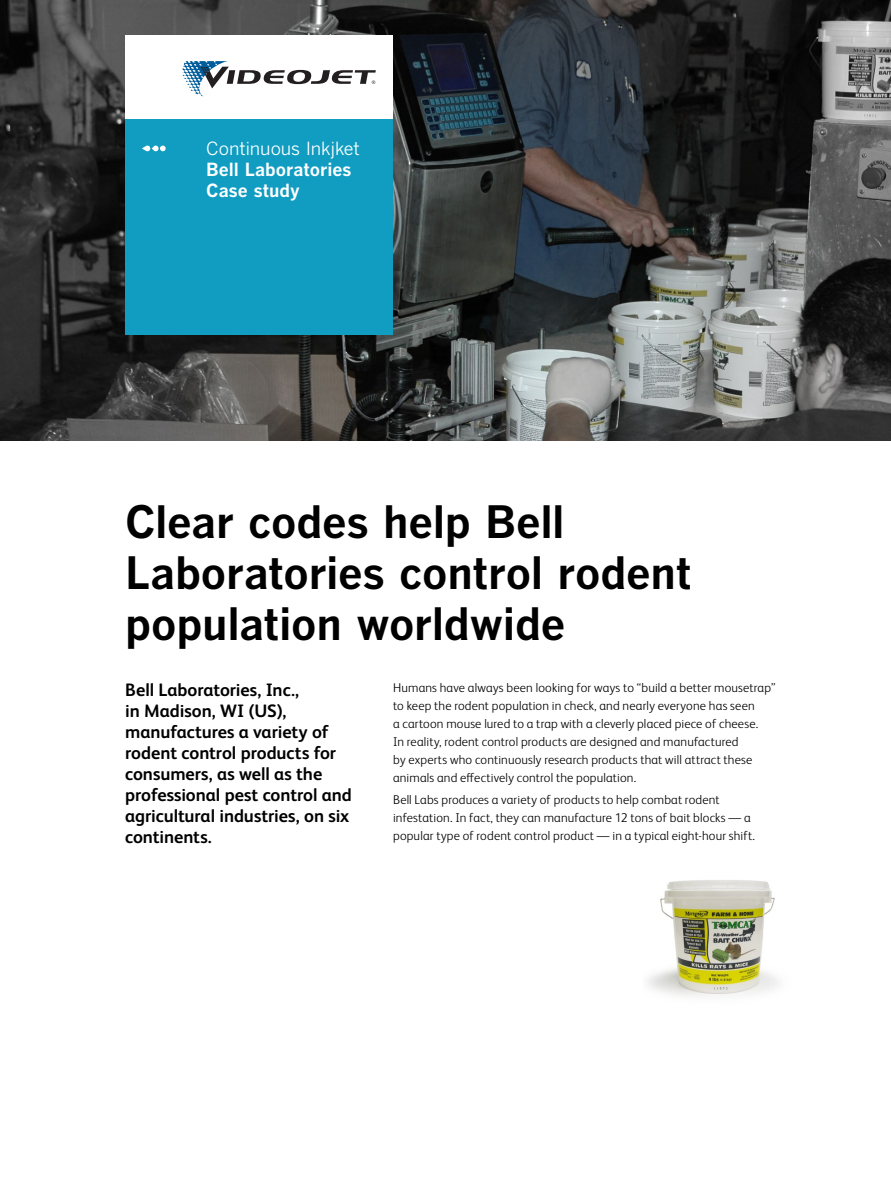
<style>
.page{position:relative;width:891px;height:1188px;background:#fff}
.page>*{position:absolute;margin:0;border:0;box-sizing:border-box;transform-origin:0 0}
.t1{font:700 44.25px/51px "Benton Gothic";letter-spacing:-.01em;color:#000}
.t2{font:700 18px/21px "FS Albert Pro";letter-spacing:-.005em;color:#000}
.t3{font:700 18px/21px "Benton Gothic";color:#fff}
.t4{font:18px "Benton Gothic";letter-spacing:-.01em;color:#fff}
.t5{font:300 12.75px/18px "FS Albert Pro";letter-spacing:.01em;color:#000}
</style>
<div class="page">
<img style="left:0;top:0;width:891px;height:441px">
<div style="left:125px;top:36px;width:268px;height:83px;background:#fff"></div>
<div style="left:125px;top:119px;width:268px;height:216px;background:#109dc1"></div>
<svg style="left:183px;top:61px;width:193px;height:35px"></svg>
<svg style="left:143px;top:146px;width:23px;height:5px"></svg>
<img style="left:648px;top:880px;width:130px;height:117px">
<h2 class="t4" style="left:206px;top:138px;width:155px">Continuous Inkjket</h2>
<h2 class="t3" style="left:206px;top:159px;width:147px">Bell Laboratories<br>Case study</h2>
<h1 class="t1" style="left:125px;top:497px;width:568px">Clear codes help Bell<br>Laboratories control rodent population worldwide</h1>
<p class="t5" style="left:393px;top:678px;width:384px">Humans have always been looking for ways to “build a better mousetrap” to keep the rodent population in check, and nearly everyone has seen<br>a cartoon mouse lured to a trap with a cleverly placed piece of cheese.<br>In reality, rodent control products are designed and manufactured<br>by experts who continuously research products that will attract these animals and effectively control the population.</p>
<p class="t5" style="left:393px;top:790px;width:364px">Bell Labs produces a variety of products to help combat rodent infestation. In fact, they can manufacture 12 tons of bait blocks — a popular type of rodent control product — in a typical eight-hour shift.</p>
<h2 class="t2" style="left:125px;top:678px;width:228px">Bell Laboratories, Inc.,<br>in Madison, WI (US), manufactures a variety of rodent control products for consumers, as well as the professional pest control and agricultural industries, on six continents.</h2>
</div>
